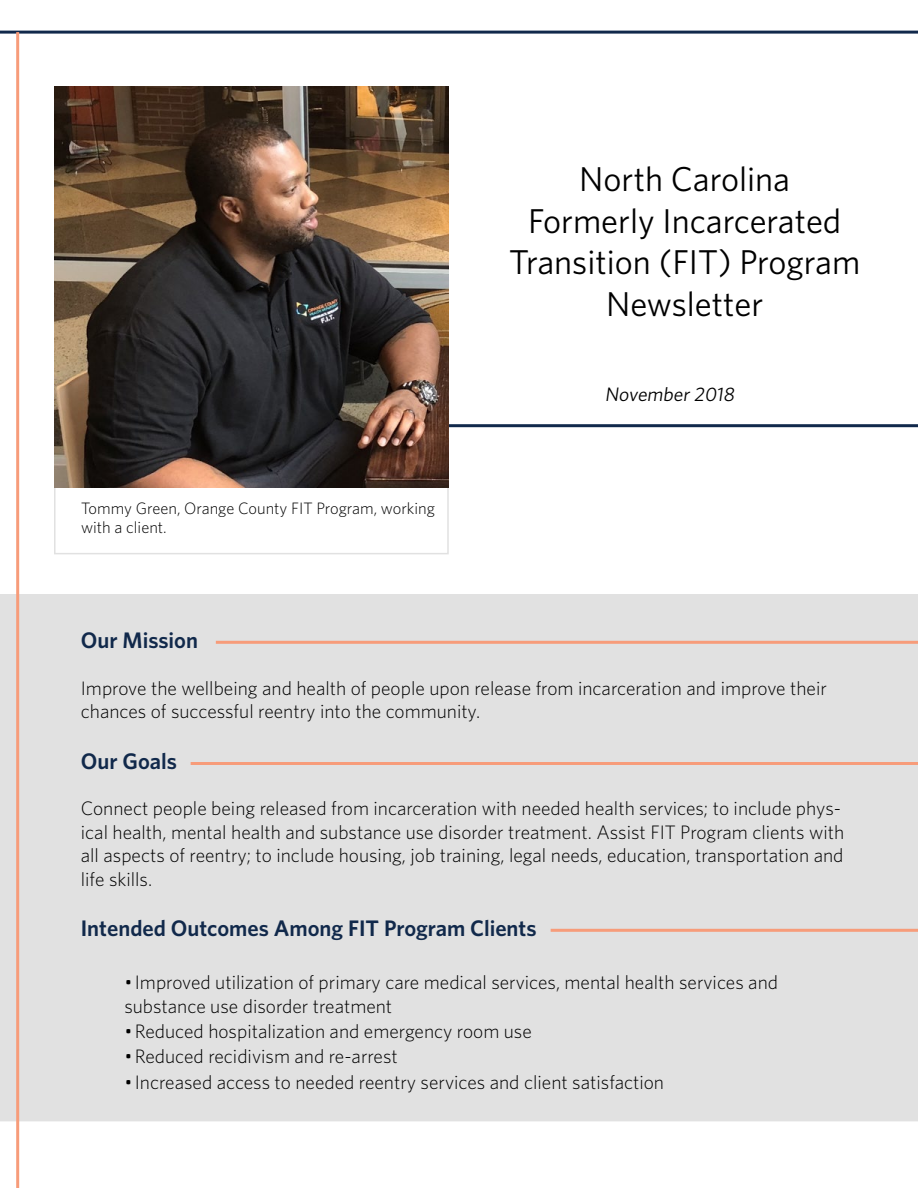
<style>
.page{position:relative;width:918px;height:1188px;background:#fff}
.page>*{position:absolute;margin:0;border:0;box-sizing:border-box;transform-origin:0 0}
.t1{font:34.5px/41.4px "Whitney";color:#000;text-align:center}
.t2{font:600 22.5px "Whitney";color:#11294b}
.t3{font:300 19.5px/23.4px "Whitney";color:#000}
.t4{font:19.5px "Whitney";color:#000}
.t5{font:300 16.5px/19.8px "Whitney";color:#000}
</style>
<div class="page">
<div style="left:0;top:594px;width:918px;height:527px;background:#e1e1e1"></div>
<hr style="left:436px;top:424px;width:482px;height:3px;background:#11294b">
<hr style="left:0;top:31px;width:918px;height:3px;background:#11294b">
<hr style="left:16px;top:32px;width:3px;height:1156px;background:#f79c7a">
<hr style="left:216px;top:641px;width:702px;height:3px;background:#f79c7a">
<hr style="left:191px;top:762px;width:727px;height:3px;background:#f79c7a">
<hr style="left:551px;top:929px;width:367px;height:3px;background:#f79c7a">
<div style="left:54px;top:479px;width:395px;height:75px;border:2px solid #e1e1e1"></div>
<img style="left:54px;top:86px;width:395px;height:402px">
<h1 class="t1" style="left:509px;top:158px;width:353px">North Carolina<br>Formerly Incarcerated<br>Transition (FIT) Program<br>Newsletter</h1>
<p class="t5" style="left:81px;top:497px;width:355px">Tommy Green, Orange County FIT Program, working with a client.</p>
<p class="t4" style="left:605px;top:381px;width:135px">November 2018</p>
<p class="t2" style="left:81px;top:625px;width:119px">Our Mission</p>
<p class="t3" style="left:81px;top:676px;width:748px">Improve the wellbeing and health of people upon release from incarceration and improve their chances of successful reentry into the community.</p>
<p class="t2" style="left:81px;top:746px;width:98px">Our Goals</p>
<p class="t3" style="left:81px;top:796px;width:765px">Connect people being released from incarceration with needed health services; to include phys&shy;ical health, mental health and substance use disorder treatment. Assist FIT Program clients with all aspects of reentry; to include housing, job training, legal needs, education, transportation and life skills.</p>
<p class="t2" style="left:81px;top:913px;width:457px">Intended Outcomes Among FIT Program Clients</p>
<p class="t3" style="left:124px;top:970px;width:655px">• Improved utilization of primary care medical services, mental health services and substance use disorder treatment</p>
<p class="t3" style="left:124px;top:1019px;width:409px">•Reduced hospitalization and emergency room use</p>
<p class="t3" style="left:124px;top:1044px;width:275px">•Reduced recidivism and re-arrest</p>
<p class="t3" style="left:124px;top:1070px;width:541px">• Increased access to needed reentry services and client satisfaction</p>
</div>
